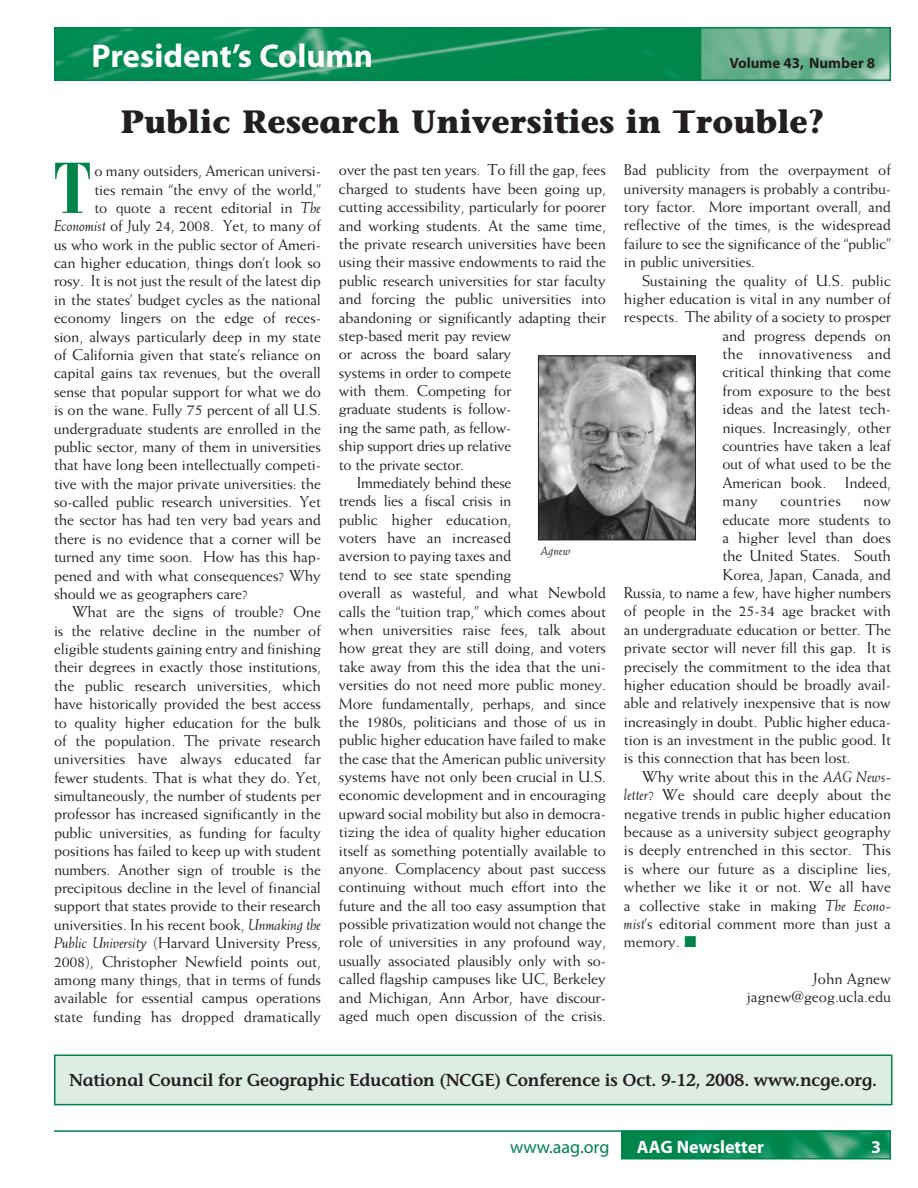
<style>
.page{position:relative;width:918px;height:1188px;background:#fff}
.page>*{position:absolute;margin:0;border:0;box-sizing:border-box;transform-origin:0 0}
.t1{font:700 condensed 71.4px "Bauer Bodoni";color:#008348}
.t2{font:700 33px "Myriad";color:#fff}
.t3{font:700 32.25px "Stone Informal";color:#231f20}
.t4{font:700 18px "Myriad";color:#fff}
.t5{font:18px "Myriad";color:#008348}
.t6{font:600 17.25px "Stone Informal";letter-spacing:-.01em;color:#231f20}
.t7{font:15.75px/18.5px "Weiss";letter-spacing:-.01em;color:#231f20;text-align:justify}
.t8{font:15.75px "Weiss";letter-spacing:.01em;color:#231f20}
.t9{font:15.75px "Weiss";letter-spacing:.02em;color:#231f20}
.t10{font:700 15px "Myriad";color:#231f20}
.t11{font:italic 12.75px "Weiss";letter-spacing:.01em;color:#231f20}
.s1{font-style:italic}
</style>
<div class="page">
<div style="left:55px;top:1055px;width:837px;height:50px;background:#deede4"></div>
<div style="left:54px;top:1054px;width:838px;height:51px;border:2px solid #008348"></div>
<img style="left:57px;top:30px;width:643px;height:48px">
<div style="left:54px;top:27px;width:837px;height:54px;border:2px solid #008348"></div>
<svg style="left:703px;top:30px;width:185px;height:48px;background:#74b595"></svg>
<div style="left:700px;top:27px;width:191px;height:54px;border:2px solid #008348"></div>
<img style="left:540px;top:358px;width:154px;height:180px">
<div style="left:538px;top:356px;width:158px;height:184px;border:1px solid #231f20"></div>
<img style="left:624px;top:1133px;width:264px;height:23px">
<div style="left:621px;top:1130px;width:270px;height:29px;border:2px solid #008348"></div>
<hr style="left:54px;top:1130px;width:837px;height:2px;background:#008348">
<p class="t2" style="left:91px;top:43px;width:283px">President’s Column</p>
<p class="t10" style="left:729px;top:58px;width:147px">Volume 43, Number 8</p>
<h1 class="t3" style="left:120px;top:109px;width:706px">Public Research Universities in Trouble?</h1>
<p class="t1" style="left:54px;top:161px;width:38px">T</p>
<p class="t7" style="left:95px;top:163px;width:228px">o many outsiders, American universi-</p>
<p class="t7" style="left:95px;top:181px;width:228px">ties remain “the envy of the world,”</p>
<p class="t7" style="left:95px;top:200px;width:228px">to quote a recent editorial in <span class="s1">The</span></p>
<p class="t7" style="left:54px;top:218px;width:269px"><span class="s1">Economist</span> of July 24, 2008. Yet, to many of</p>
<p class="t7" style="left:54px;top:236px;width:269px">us who work in the public sector of Ameri-</p>
<p class="t7" style="left:54px;top:255px;width:269px">can higher education, things don’t look so</p>
<p class="t7" style="left:54px;top:273px;width:269px">rosy. It is not just the result of the latest dip</p>
<p class="t7" style="left:54px;top:291px;width:269px">in the states’ budget cycles as the national</p>
<p class="t7" style="left:54px;top:310px;width:269px">economy lingers on the edge of reces-</p>
<p class="t7" style="left:54px;top:328px;width:269px">sion, always particularly deep in my state</p>
<p class="t7" style="left:54px;top:347px;width:269px">of California given that state’s reliance on</p>
<p class="t7" style="left:54px;top:365px;width:269px">capital gains tax revenues, but the overall</p>
<p class="t7" style="left:54px;top:383px;width:269px">sense that popular support for what we do</p>
<p class="t7" style="left:54px;top:402px;width:269px">is on the wane. Fully 75 percent of all U.S.</p>
<p class="t7" style="left:54px;top:420px;width:269px">undergraduate students are enrolled in the</p>
<p class="t7" style="left:54px;top:438px;width:269px">public sector, many of them in universities</p>
<p class="t7" style="left:54px;top:457px;width:269px">that have long been intellectually competi-</p>
<p class="t7" style="left:54px;top:475px;width:269px">tive with the major private universities: the</p>
<p class="t7" style="left:54px;top:494px;width:269px">so-called public research universities. Yet</p>
<p class="t7" style="left:54px;top:512px;width:269px">the sector has had ten very bad years and</p>
<p class="t7" style="left:54px;top:530px;width:269px">there is no evidence that a corner will be</p>
<p class="t7" style="left:54px;top:549px;width:269px">turned any time soon. How has this hap-</p>
<p class="t7" style="left:54px;top:567px;width:269px">pened and with what consequences? Why</p>
<p class="t7" style="left:54px;top:586px;width:195px">should we as geographers care?</p>
<p class="t7" style="left:54px;top:604px;width:269px;text-indent:18px">What are the signs of trouble? One is the relative decline in the number of eligible students gaining entry and finishing their degrees in exactly those institutions, the public research universities, which have historically provided the best access to quality higher education for the bulk of the population. The private research universities have always educated far fewer students. That is what they do. Yet, simultaneously, the number of students per professor has increased significantly in the public universities, as funding for faculty positions has failed to keep up with student numbers. Another sign of trouble is the precipitous decline in the level of financial support that states provide to their research universities. In his recent book, <span class="s1">Unmaking the Public University</span> (Harvard University Press, 2008), Christopher Newfield points out, among many things, that in terms of funds available for essential campus operations state funding has dropped dramatically</p>
<p class="t7" style="left:339px;top:162px;width:269px;text-align:left">over the past ten years. To fill the gap, fees charged to students have been going up, cutting accessibility, particularly for poorer and working students. At the same time, the private research universities have been using their massive endowments to raid the public research universities for star faculty and forcing the public universities into abandoning or significantly adapting their step-based merit pay review<br>or across the board salary<br>systems in order to compete<br>with them. Competing for<br>graduate students is follow-<br>ing the same path, as fellow-<br>ship support dries up relative<br>to the private sector.</p>
<p class="t7" style="left:339px;top:475px;width:269px;text-align:left;text-indent:18px">Immediately behind these<br>trends lies a fiscal crisis in<br>public higher education,<br>voters have an increased<br>aversion to paying taxes and<br>tend to see state spending<br>overall as wasteful, and what Newbold calls the “tuition trap,” which comes about when universities raise fees, talk about how great they are still doing, and voters take away from this the idea that the uni&shy;versities do not need more public money.<br>More fundamentally, perhaps, and since the 1980s, politicians and those of us in public higher education have failed to make the case that the American public university systems have not only been crucial in U.S. economic development and in encouraging upward social mobility but also in democra&shy;tizing the idea of quality higher education itself as something potentially available to anyone. Complacency about past success continuing without much effort into the future and the all too easy assumption that possible privatization would not change the role of universities in any profound way, usually associated plausibly only with so&shy;called flagship campuses like UC, Berkeley and Michigan, Ann Arbor, have discour&shy;aged much open discussion of the crisis.</p>
<p class="t11" style="left:541px;top:546px;width:32px">Agnew</p>
<p class="t7" style="left:624px;top:162px;width:269px">Bad publicity from the overpayment of university managers is probably a contribu&shy;tory factor. More important overall, and reflective of the times, is the widespread failure to see the significance of the “public” in public universities.</p>
<p class="t7" style="left:642px;top:272px;width:250px">Sustaining the quality of U.S. public</p>
<p class="t7" style="left:624px;top:291px;width:269px">higher education is vital in any number of</p>
<p class="t7" style="left:624px;top:309px;width:269px">respects. The ability of a society to prosper</p>
<p class="t7" style="left:722px;top:327px;width:170px">and progress depends on</p>
<p class="t8" style="left:722px;top:347px;width:170px">the innovativeness and</p>
<p class="t7" style="left:722px;top:364px;width:170px">critical thinking that come</p>
<p class="t7" style="left:722px;top:382px;width:170px">from exposure to the best</p>
<p class="t7" style="left:722px;top:401px;width:170px">ideas and the latest tech-</p>
<p class="t7" style="left:722px;top:419px;width:170px">niques. Increasingly, other</p>
<p class="t7" style="left:722px;top:438px;width:170px">countries have taken a leaf</p>
<p class="t7" style="left:722px;top:456px;width:170px">out of what used to be the</p>
<p class="t7" style="left:722px;top:474px;width:170px">American book. Indeed,</p>
<p class="t7" style="left:722px;top:493px;width:37px">many</p>
<p class="t9" style="left:780px;top:495px;width:62px">countries</p>
<p class="t7" style="left:722px;top:493px;width:170px;text-indent:141px">now educate more students to a higher level than does the United States. South Korea, Japan, Canada, and</p>
<p class="t7" style="left:624px;top:585px;width:269px">Russia, to name a few, have higher numbers of people in the 25-34 age bracket with an undergraduate education or better. The private sector will never fill this gap. It is precisely the commitment to the idea that higher education should be broadly avail&shy;able and relatively inexpensive that is now increasingly in doubt. Public higher educa&shy;tion is an investment in the public good. It is this connection that has been lost.</p>
<p class="t7" style="left:624px;top:768px;width:269px;text-indent:18px">Why write about this in the <span class="s1">AAG News&shy;letter</span>? We should care deeply about the negative trends in public higher education because as a university subject geography is deeply entrenched in this sector. This is where our future as a discipline lies, whether we like it or not. We all have a collective stake in making <span class="s1">The Econo&shy;mist</span>’s editorial comment more than just a memory.</p>
<p class="t7" style="left:747px;top:971px;width:146px;text-align:right">John Agnew jagnew@geog.ucla.edu</p>
<h4 class="t6" style="left:69px;top:1074px;width:809px">National Council for Geographic Education (NCGE) Conference is Oct. 9-12, 2008. www.ncge.org.</h4>
<p class="t5" style="left:510px;top:1140px;width:101px">www.aag.org</p>
<p class="t4" style="left:637px;top:1140px;width:129px">AAG Newsletter</p>
<p class="t4" style="left:871px;top:1140px;width:11px">3</p>
</div>
